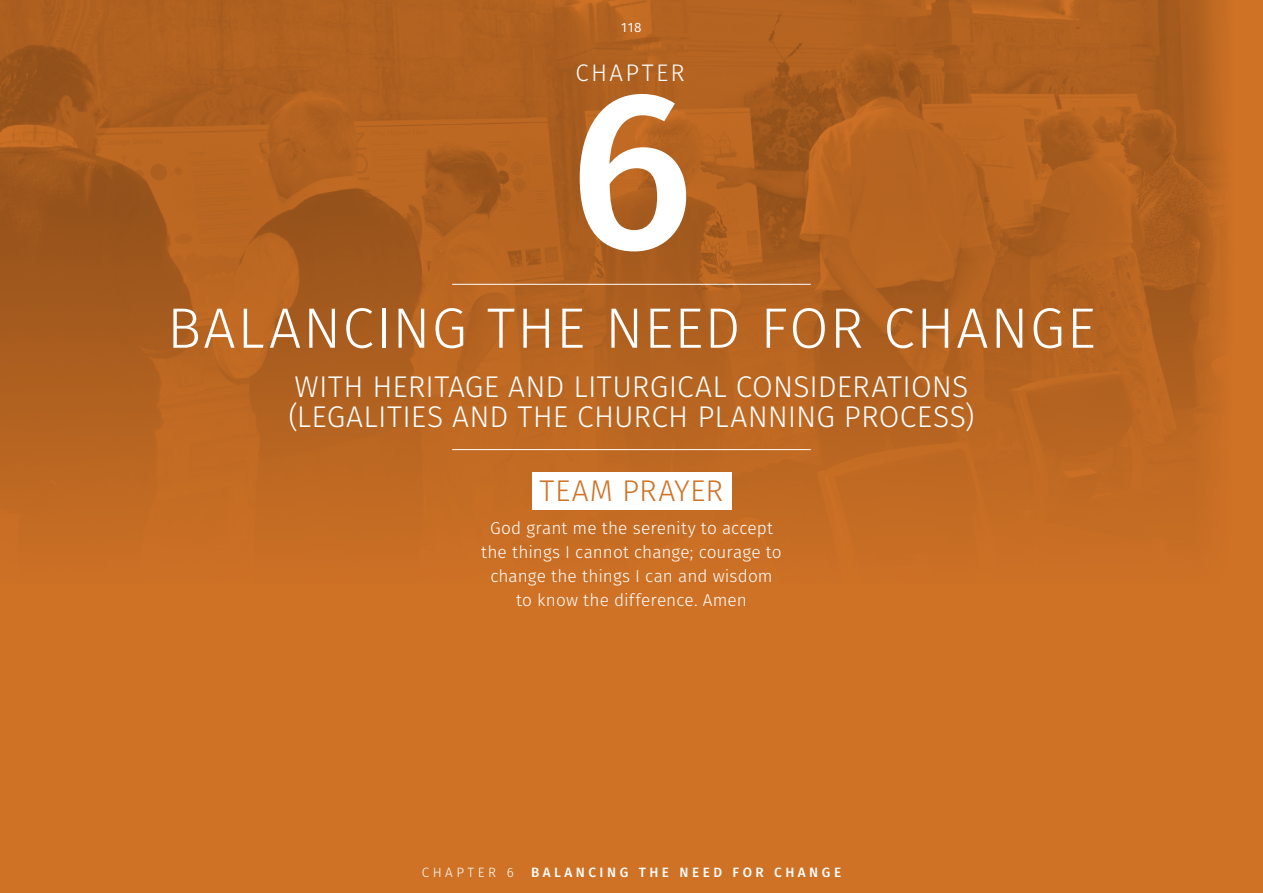
<style>
.page{position:relative;width:1263px;height:893px;background:#cf7226}
.page>*{position:absolute;margin:0;border:0;box-sizing:border-box;transform-origin:0 0}
.t1{font:500 225px "Fira Sans";color:#fff}
.t2{font:300 57px "Fira Sans";letter-spacing:.025em;color:#fff}
.t3{font:300 30px/30px "Fira Sans";letter-spacing:.005em;color:#fff}
.t4{font:300 30px "Fira Sans";letter-spacing:.015em;color:#cf7226}
.t5{font:300 24px "Fira Sans";letter-spacing:.1em;color:#fff}
.t6{font:300 17.25px/24px "Fira Sans";letter-spacing:.005em;color:#fff;text-align:center}
.t7{font:500 13.5px "Fira Sans";letter-spacing:.26em;color:#fff}
.t8{font:300 13.5px "Fira Sans";letter-spacing:.26em;color:#fff}
.t9{font:13.5px "Fira Sans";color:#fff}
</style>
<div class="page">
<img style="left:0;top:0;width:1226px;height:536px">
<hr style="left:452px;top:449px;width:359px;height:1px;background:#fff">
<hr style="left:452px;top:284px;width:359px;height:1px;background:#fff">
<div style="left:533px;top:472px;width:199px;height:37px;background:#fff"></div>
<p class="t9" style="left:621px;top:17px;width:22px">118</p>
<h3 class="t5" style="left:575px;top:55px;width:111px">CHAPTER</h3>
<h1 class="t1" style="left:570px;top:-11px;width:125px">6</h1>
<h2 class="t2" style="left:167px;top:287px;width:930px">BALANCING THE NEED FOR CHANGE</h2>
<h3 class="t3" style="left:289px;top:371px;width:687px">WITH HERITAGE AND LITURGICAL CONSIDERATIONS (LEGALITIES AND THE CHURCH PLANNING PROCESS)</h3>
<h3 class="t4" style="left:540px;top:470px;width:185px">TEAM PRAYER</h3>
<p class="t6" style="left:481px;top:516px;width:302px">God grant me the serenity to accept the things I cannot change; courage to change the things I can and wisdom to know the difference. Amen</p>
<p class="t8" style="left:422px;top:862px;width:94px">CHAPTER 6</p>
<p class="t7" style="left:531px;top:861px;width:311px">BALANCING THE NEED FOR CHANGE</p>
</div>
